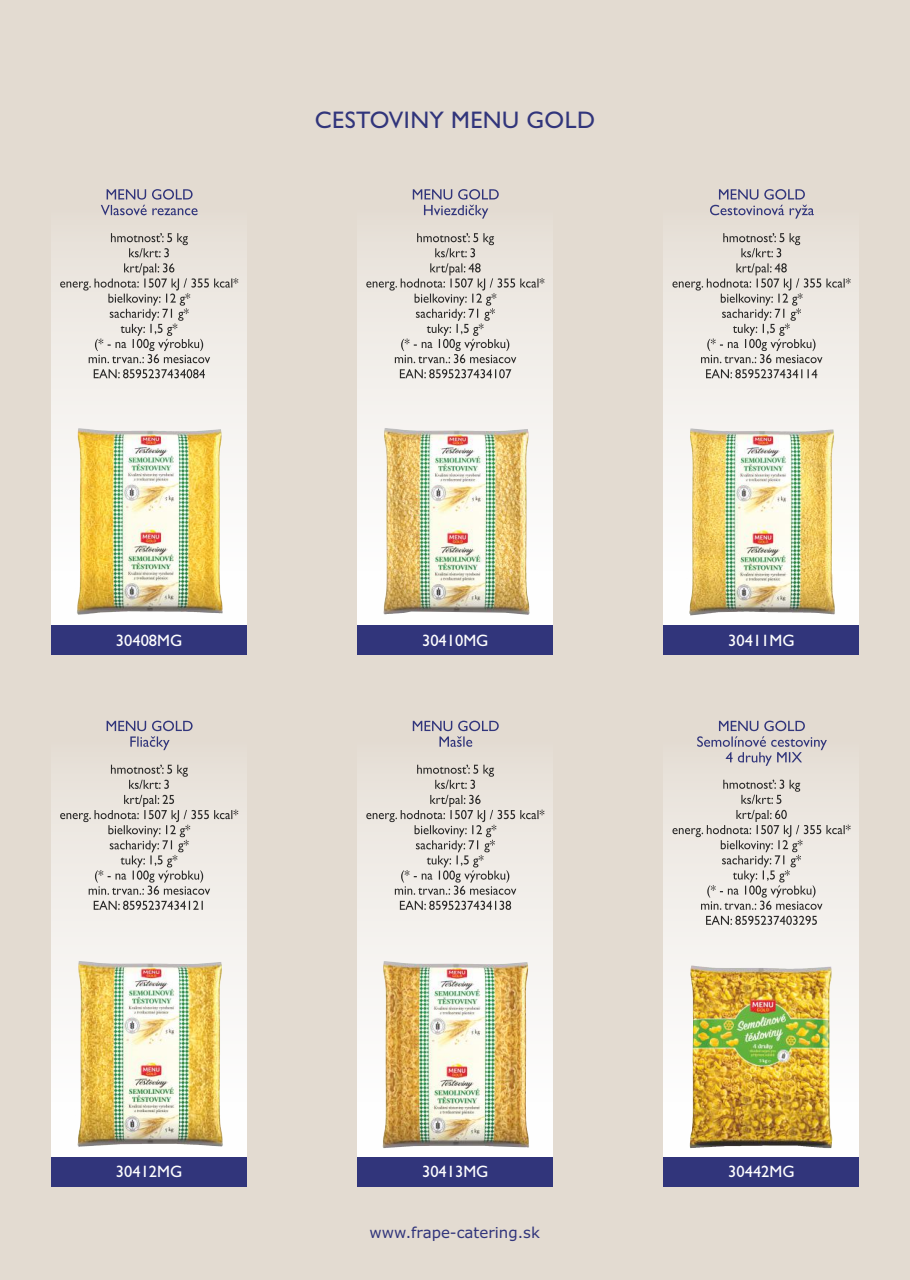
<style>
.page{position:relative;width:910px;height:1280px;background:#e3dbd1}
.page>*{position:absolute;margin:0;border:0;box-sizing:border-box;transform-origin:0 0}
.t1{font:24px "Gill Sans";letter-spacing:.02em;color:#31357b}
.t2{font:16.5px "Gill Sans";color:#fefefe}
.t3{font:15px "Verdana";color:#31357b}
</style>
<div class="page">
<div style="left:663px;top:719px;width:196px;height:438px;background:linear-gradient(to bottom,#e5ded5,#fff)"></div>
<div style="left:663px;top:1157px;width:196px;height:29px;background:#31357b"></div>
<svg style="left:697px;top:721px;width:130px;height:45px"></svg>
<svg style="left:672px;top:779px;width:179px;height:146px"></svg>
<img style="left:690px;top:965px;width:142px;height:183px">
<div style="left:357px;top:719px;width:196px;height:438px;background:linear-gradient(to bottom,#e5ded5,#fff)"></div>
<div style="left:357px;top:1157px;width:196px;height:29px;background:#31357b"></div>
<svg style="left:413px;top:721px;width:86px;height:26px"></svg>
<svg style="left:366px;top:764px;width:178px;height:146px"></svg>
<img style="left:384px;top:961px;width:145px;height:186px">
<div style="left:51px;top:719px;width:196px;height:438px;background:linear-gradient(to bottom,#e5ded5,#fff)"></div>
<div style="left:51px;top:1157px;width:196px;height:29px;background:#31357b"></div>
<svg style="left:107px;top:721px;width:86px;height:29px"></svg>
<svg style="left:60px;top:764px;width:178px;height:146px"></svg>
<img style="left:79px;top:961px;width:144px;height:185px">
<svg style="left:663px;top:255px;width:196px;height:370px;background:#efebe3"></svg>
<div style="left:663px;top:625px;width:196px;height:30px;background:#31357b"></div>
<svg style="left:710px;top:189px;width:104px;height:30px"></svg>
<svg style="left:672px;top:233px;width:179px;height:145px"></svg>
<img style="left:690px;top:428px;width:144px;height:161px">
<div style="left:357px;top:187px;width:196px;height:438px;background:linear-gradient(to bottom,#e5ded5,#fff)"></div>
<div style="left:357px;top:625px;width:196px;height:30px;background:#31357b"></div>
<svg style="left:413px;top:189px;width:86px;height:30px"></svg>
<svg style="left:366px;top:233px;width:178px;height:145px"></svg>
<img style="left:385px;top:428px;width:145px;height:187px">
<div style="left:51px;top:187px;width:196px;height:438px;background:linear-gradient(to bottom,#e5ded5,#fff)"></div>
<div style="left:51px;top:625px;width:196px;height:30px;background:#31357b"></div>
<svg style="left:101px;top:189px;width:97px;height:26px"></svg>
<svg style="left:60px;top:233px;width:178px;height:145px"></svg>
<img style="left:78px;top:428px;width:145px;height:187px">
<p class="t1" style="left:315px;top:111px;width:282px">CESTOVINY MENU GOLD</p>
<p class="t2" style="left:116px;top:634px;width:68px">30408MG</p>
<p class="t2" style="left:422px;top:634px;width:68px">30410MG</p>
<p class="t2" style="left:728px;top:634px;width:68px">30411MG</p>
<p class="t2" style="left:116px;top:1166px;width:68px">30412MG</p>
<p class="t2" style="left:422px;top:1166px;width:68px">30413MG</p>
<p class="t2" style="left:728px;top:1166px;width:68px">30442MG</p>
<p class="t3" style="left:369px;top:1226px;width:172px">www.frape-catering.sk</p>
</div>
